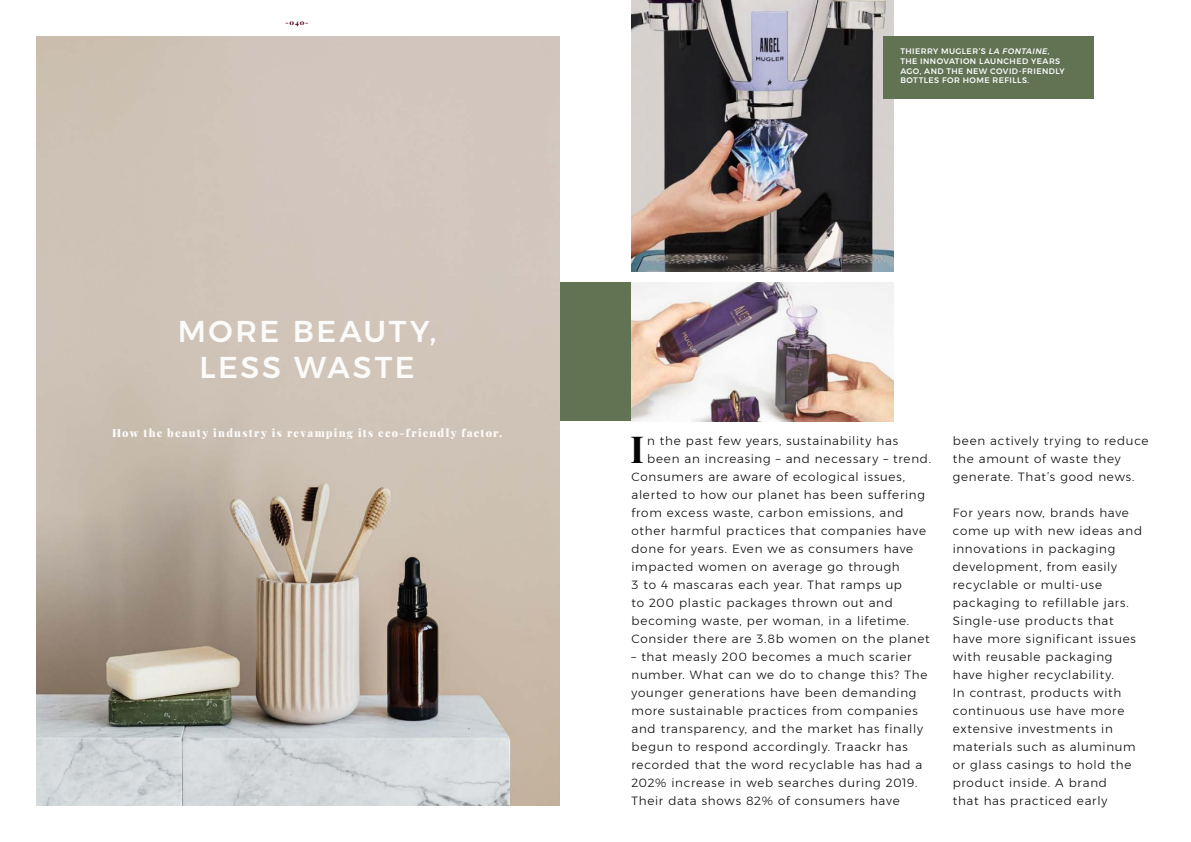
<style>
.page{position:relative;width:1191px;height:842px;background:#fff}
.page>*{position:absolute;margin:0;border:0;box-sizing:border-box;transform-origin:0 0}
.Body_Text{font:700 37.3px "Playfair Display";color:#040504}
.t1{font:500 30px "Montserrat";letter-spacing:.085em;color:#fbfbfa}
.Body_Text-2{font:300 11.9px/18px "Montserrat";letter-spacing:.06em;color:#040504}
.Magazine_Title{font:11px "Playfair Display";letter-spacing:.115em;color:#fbfbfa}
.Body_Text-3{font:500 8px/9.6px "Montserrat";letter-spacing:.055em;color:#fafafa}
.t2{font:7px "Playfair Display";color:#5b0925}
.s1{font-style:italic}
</style>
<div class="page">
<div style="left:559px;top:282px;width:72px;height:139px;background:#617352"></div>
<img style="left:36px;top:36px;width:523px;height:770px">
<img style="left:631px;top:0;width:262px;height:271px">
<img style="left:631px;top:282px;width:262px;height:139px">
<div style="left:883px;top:36px;width:210px;height:62px;background:#617352"></div>
<p class="t2" style="left:286px;top:17px;width:24px">-040-</p>
<p class="t1" style="left:178px;top:308px;width:260px">MORE BEAUTY,</p>
<p class="t1" style="left:200px;top:344px;width:216px">LESS WASTE</p>
<p class="Magazine_Title" style="left:112px;top:424px;width:392px">How the beauty industry is revamping its eco-friendly factor.</p>
<p class="Body_Text-3" style="left:900px;top:47px;width:166px">THIERRY MUGLER’S <span class="s1">LA FONTAINE,<br></span>THE INNOVATION LAUNCHED YEARS<br>AGO, AND THE NEW COVID-FRIENDLY<br>BOTTLES FOR HOME REFILLS.</p>
<p class="Body_Text" style="left:630px;top:419px;width:16px">I</p>
<p class="Body_Text-2" style="left:647px;top:431px;width:252px">n the past few years, sustainability has</p>
<p class="Body_Text-2" style="left:647px;top:449px;width:285px">been an increasing – and necessary – trend.</p>
<p class="Body_Text-2" style="left:631px;top:467px;width:275px">Consumers are aware of ecological issues,</p>
<p class="Body_Text-2" style="left:631px;top:485px;width:295px">alerted to how our planet has been suffering</p>
<p class="Body_Text-2" style="left:631px;top:503px;width:274px">from excess waste, carbon emissions, and</p>
<p class="Body_Text-2" style="left:631px;top:521px;width:296px">other harmful practices that companies have</p>
<p class="Body_Text-2" style="left:631px;top:539px;width:283px">done for years. Even we as consumers have</p>
<p class="Body_Text-2" style="left:631px;top:557px;width:270px">impacted women on average go through</p>
<p class="Body_Text-2" style="left:631px;top:575px;width:272px">3 to 4 mascaras each year. That ramps up</p>
<p class="Body_Text-2" style="left:631px;top:593px;width:263px">to 200 plastic packages thrown out and</p>
<p class="Body_Text-2" style="left:631px;top:611px;width:279px">becoming waste, per woman, in a lifetime.</p>
<p class="Body_Text-2" style="left:631px;top:629px;width:300px">Consider there are 3.8b women on the planet</p>
<p class="Body_Text-2" style="left:631px;top:647px;width:297px">– that measly 200 becomes a much scarier number. What can we do to change this? The younger generations have been demanding more sustainable practices from companies and transparency, and the market has finally begun to respond accordingly. Traackr has recorded that the word recyclable has had a 202% increase in web searches during 2019.<br>Their data shows 82% of consumers have</p>
<p class="Body_Text-2" style="left:952px;top:431px;width:197px">been actively trying to reduce the amount of waste they generate. That’s good news.</p>
<p class="Body_Text-2" style="left:952px;top:503px;width:191px">For years now, brands have come up with new ideas and innovations in packaging development, from easily recyclable or multi-use packaging to refillable jars.<br>Single-use products that have more significant issues with reusable packaging have higher recyclability.<br>In contrast, products with continuous use have more extensive investments in materials such as aluminum or glass casings to hold the product inside. A brand<br>that has practiced early</p>
</div>
